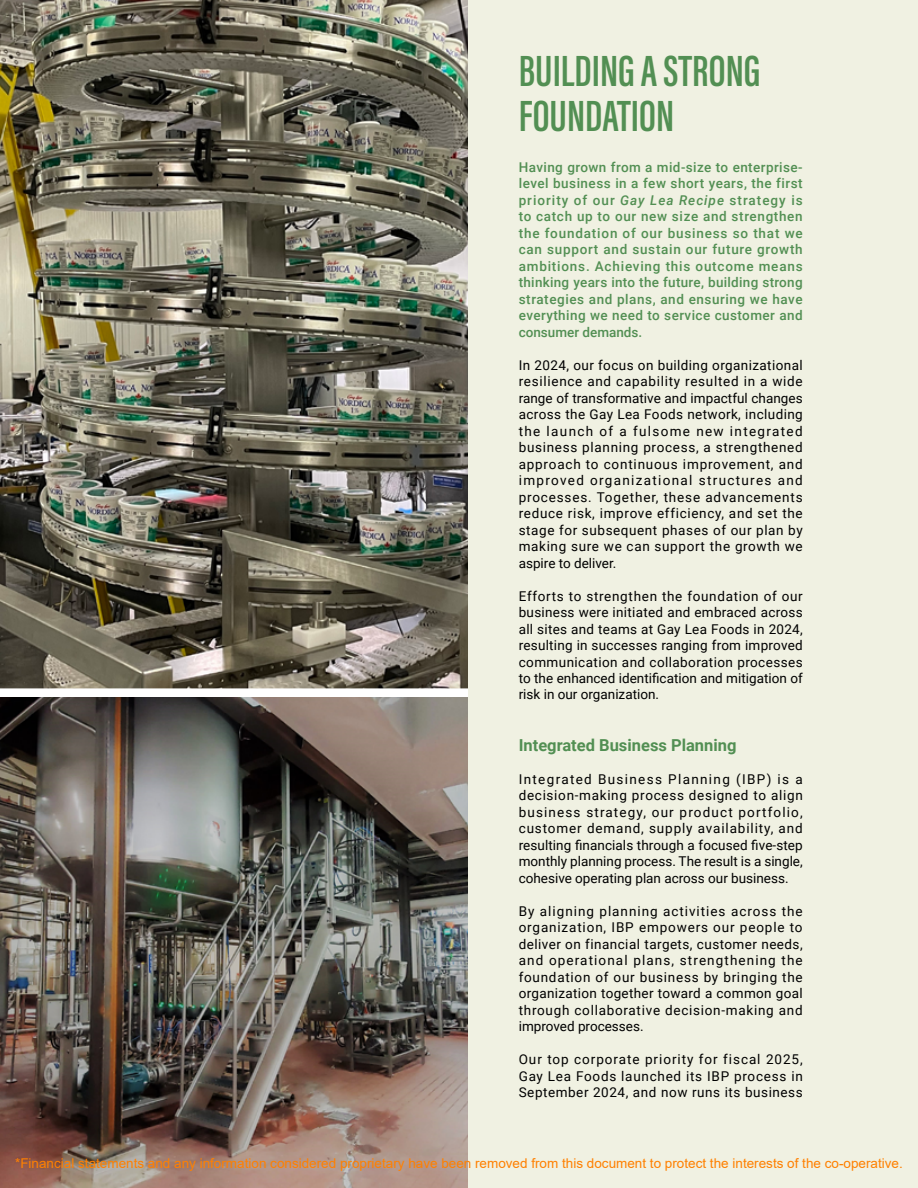
<style>
.page{position:relative;width:918px;height:1188px;background:#fff}
.page>*{position:absolute;margin:0;border:0;box-sizing:border-box;transform-origin:0 0}
.t1{font:600 45px/45px "Acumin Pro Extra Cond";color:#528f53}
.t2{font:700 16.5px "Roboto";color:#528f53}
.t3{font:13.5px/16.5px "Roboto";color:#000;text-align:justify}
.t4{font:500 13.5px/16.5px "Roboto";letter-spacing:.03em;color:#528f53;text-align:justify}
.t5{font:13.5px "Arial";color:#ff8000}
.s1{font-style:italic}
</style>
<div class="page">
<div style="left:468px;top:0;width:450px;height:1188px;background:#f0f1e2"></div>
<img style="left:0;top:0;width:468px;height:688px">
<img style="left:0;top:698px;width:468px;height:490px">
<h1 class="t1" style="left:519px;top:48px;width:243px">BUILDING A STRONG<br>FOUNDATION</h1>
<p class="t4" style="left:519px;top:158px;width:286px">Having grown from a mid-size to enterprise&shy;level business in a few short years, the first priority of our <span class="s1">Gay Lea Recipe</span> strategy is to catch up to our new size and strengthen the foundation of our business so that we can support and sustain our future growth ambitions. Achieving this outcome means thinking years into the future, building strong strategies and plans, and ensuring we have everything we need to service customer and consumer demands.</p>
<p class="t3" style="left:519px;top:356px;width:286px">In 2024, our focus on building organizational resilience and capability resulted in a wide range of transformative and impactful changes across the Gay Lea Foods network, including the launch of a fulsome new integrated business planning process, a strengthened approach to continuous improvement, and improved organizational structures and processes. Together, these advancements reduce risk, improve efficiency, and set the stage for subsequent phases of our plan by making sure we can support the growth we aspire to deliver.</p>
<p class="t3" style="left:519px;top:587px;width:286px">Efforts to strengthen the foundation of our business were initiated and embraced across all sites and teams at Gay Lea Foods in 2024, resulting in successes ranging from improved communication and collaboration processes to the enhanced identification and mitigation of risk in our organization.</p>
<p class="t2" style="left:519px;top:733px;width:219px">Integrated Business Planning</p>
<p class="t3" style="left:519px;top:770px;width:286px">Integrated Business Planning (IBP) is a decision-making process designed to align business strategy, our product portfolio, customer demand, supply availability, and resulting financials through a focused five-step monthly planning process. The result is a single, cohesive operating plan across our business.</p>
<p class="t3" style="left:519px;top:902px;width:286px">By aligning planning activities across the organization, IBP empowers our people to deliver on financial targets, customer needs, and operational plans, strengthening the foundation of our business by bringing the organization together toward a common goal through collaborative decision-making and improved processes.</p>
<p class="t3" style="left:519px;top:1050px;width:286px">Our top corporate priority for fiscal 2025, Gay Lea Foods launched its IBP process in September 2024, and now runs its business</p>
<p class="t5" style="left:15px;top:1154px;width:889px">*Financial statements and any information considered proprietary have been removed from this document to protect the interests of the co-operative.</p>
</div>
